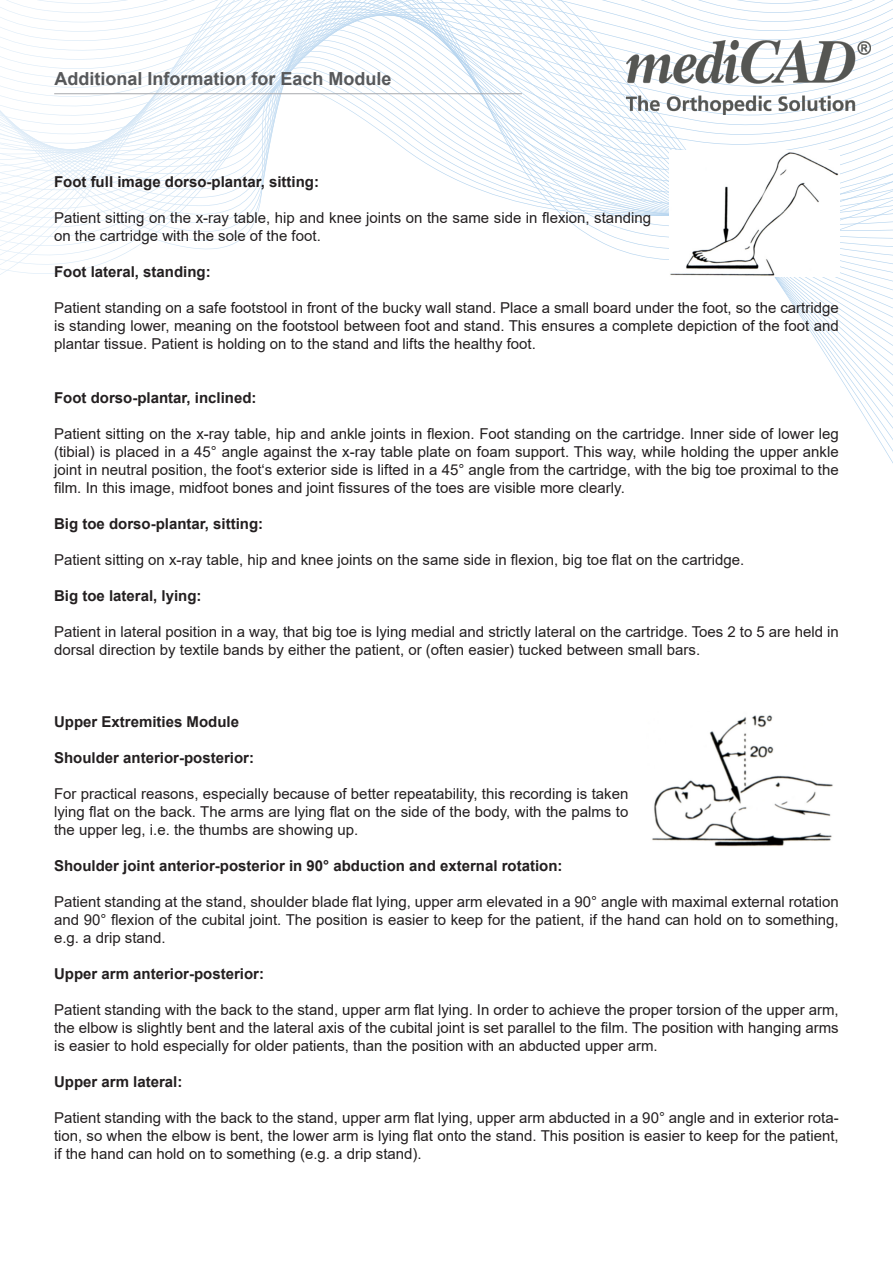
<style>
.page{position:relative;width:893px;height:1263px;background:#fff}
.page>*{position:absolute;margin:0;border:0;box-sizing:border-box;transform-origin:0 0}
.Absatzformat_1{font:700 18px "Arial";color:#57585a}
.Text{font:15px/18px "Arial";color:#231f20;text-align:justify}
.Text-2{font:700 15px "Arial";color:#231f20}
</style>
<div class="page">
<svg style="left:0;top:0;width:893px;height:463px"></svg>
<img style="left:626px;top:40px;width:245px;height:75px">
<hr style="left:54px;top:93px;width:468px;height:1px;background:#a8a9ad">
<img style="left:669px;top:151px;width:170px;height:126px">
<img style="left:652px;top:715px;width:181px;height:132px">
<p class="Absatzformat_1" style="left:54px;top:66px;width:339px">Additional Information for Each Module</p>
<p class="Text-2" style="left:54px;top:171px;width:267px">Foot full image dorso-plantar, sitting:</p>
<p class="Text" style="left:54px;top:208px;width:598px">Patient sitting on the x-ray table, hip and knee joints on the same side in flexion, standing on the cartridge with the sole of the foot.</p>
<p class="Text-2" style="left:54px;top:261px;width:158px">Foot lateral, standing:</p>
<p class="Text" style="left:54px;top:298px;width:786px">Patient standing on a safe footstool in front of the bucky wall stand. Place a small board under the foot, so the cartridge is standing lower, meaning on the footstool between foot and stand. This ensures a complete depiction of the foot and plantar tissue. Patient is holding on to the stand and lifts the healthy foot.</p>
<p class="Text-2" style="left:54px;top:387px;width:204px">Foot dorso-plantar, inclined:</p>
<p class="Text" style="left:54px;top:424px;width:786px">Patient sitting on the x-ray table, hip and ankle joints in flexion. Foot standing on the cartridge. Inner side of lower leg (tibial) is placed in a 45° angle against the x-ray table plate on foam support. This way, while holding the upper ankle joint in neutral position, the foot‘s exterior side is lifted in a 45° angle from the cartridge, with the big toe proximal to the film. In this image, midfoot bones and joint fissures of the toes are visible more clearly.</p>
<p class="Text-2" style="left:54px;top:513px;width:211px">Big toe dorso-plantar, sitting:</p>
<p class="Text" style="left:54px;top:550px;width:692px">Patient sitting on x-ray table, hip and knee joints on the same side in flexion, big toe flat on the cartridge.</p>
<p class="Text-2" style="left:54px;top:585px;width:149px">Big toe lateral, lying:</p>
<p class="Text" style="left:54px;top:622px;width:786px">Patient in lateral position in a way, that big toe is lying medial and strictly lateral on the cartridge. Toes 2 to 5 are held in dorsal direction by textile bands by either the patient, or (often easier) tucked between small bars.</p>
<p class="Text-2" style="left:54px;top:711px;width:187px">Upper Extremities Module</p>
<p class="Text-2" style="left:54px;top:747px;width:202px">Shoulder anterior-posterior:</p>
<p class="Text" style="left:54px;top:784px;width:576px">For practical reasons, especially because of better repeatability, this recording is taken lying flat on the back. The arms are lying flat on the side of the body, with the palms to the upper leg, i.e. the thumbs are showing up.</p>
<p class="Text-2" style="left:54px;top:855px;width:510px">Shoulder joint anterior-posterior in 90° abduction and external rotation:</p>
<p class="Text" style="left:54px;top:892px;width:786px">Patient standing at the stand, shoulder blade flat lying, upper arm elevated in a 90° angle with maximal external rotation and 90° flexion of the cubital joint. The position is easier to keep for the patient, if the hand can hold on to something, e.g. a drip stand.</p>
<p class="Text-2" style="left:54px;top:963px;width:212px">Upper arm anterior-posterior:</p>
<p class="Text" style="left:54px;top:1000px;width:786px">Patient standing with the back to the stand, upper arm flat lying. In order to achieve the proper torsion of the upper arm, the elbow is slightly bent and the lateral axis of the cubital joint is set parallel to the film. The position with hanging arms is easier to hold especially for older patients, than the position with an abducted upper arm.</p>
<p class="Text-2" style="left:54px;top:1071px;width:130px">Upper arm lateral:</p>
<p class="Text" style="left:54px;top:1108px;width:786px">Patient standing with the back to the stand, upper arm flat lying, upper arm abducted in a 90° angle and in exterior rota&shy;tion, so when the elbow is bent, the lower arm is lying flat onto the stand. This position is easier to keep for the patient, if the hand can hold on to something (e.g. a drip stand).</p>
</div>
